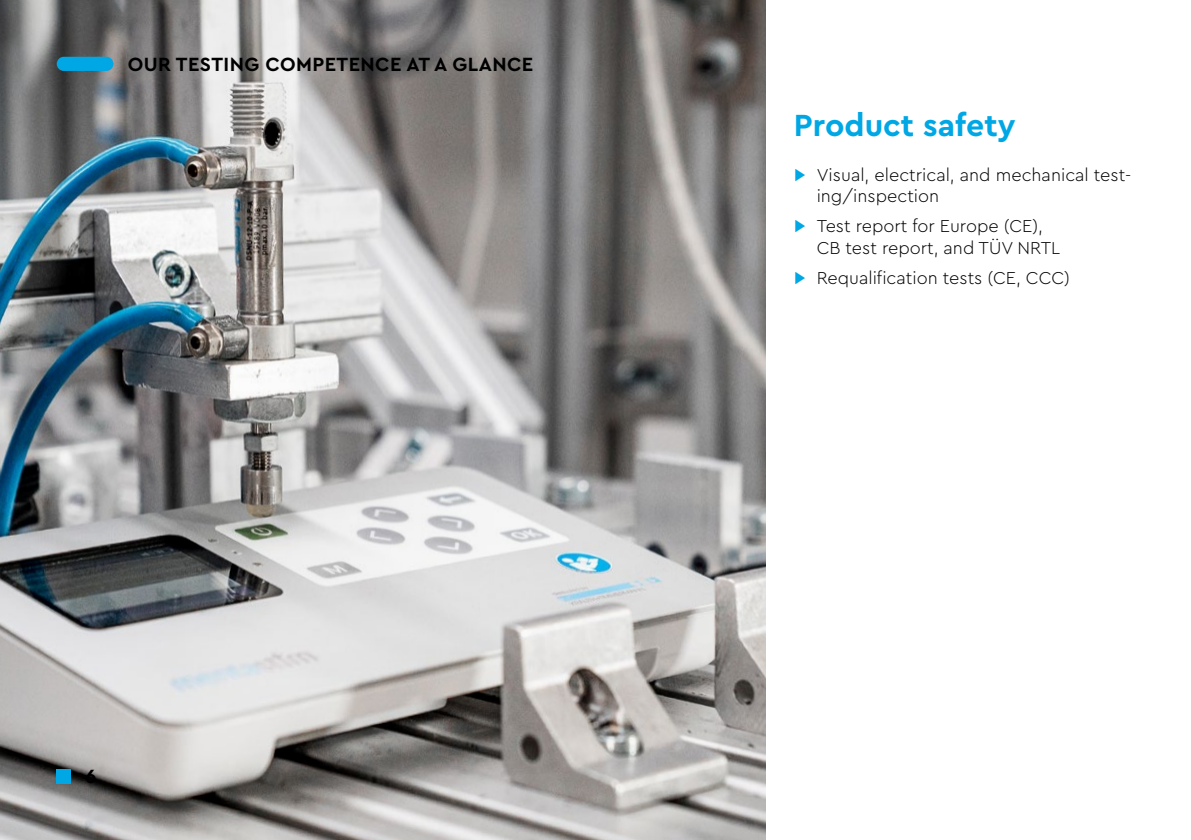
<style>
.page{position:relative;width:1191px;height:840px;background:#fff}
.page>*{position:absolute;margin:0;border:0;box-sizing:border-box;transform-origin:0 0}
.t1{font:700 32px "TQPRO";color:#00a7e5}
.t2{font:700 20px "TQPRO";letter-spacing:.02em;color:#000}
.t3{font:300 18px/21.6px "TQPRO";color:#020103}
.s1{color:#00a7e5}
</style>
<div class="page">
<img style="left:0;top:0;width:765px;height:839px">
<div style="left:57px;top:768px;width:14px;height:14px;background:#00a7e5"></div>
<div style="left:57px;top:57px;width:56px;height:14px;background:#00a7e5;border-radius:7px"></div>
<p class="t2" style="left:128px;top:51px;width:407px">OUR TESTING COMPETENCE AT A GLANCE</p>
<p class="t2" style="left:85px;top:762px;width:13px">6</p>
<h1 class="t1" style="left:794px;top:104px;width:223px">Product safety</h1>
<p class="t3" style="left:816px;top:163px;width:316px;text-indent:-23px"><span class="s1">▶</span> Visual, electrical, and mechanical test&shy;ing/inspection</p>
<p class="t3" style="left:816px;top:214px;width:245px;text-indent:-23px"><span class="s1">▶</span> Test report for Europe (CE),<br>CB test report, and TÜV NRTL</p>
<p class="t3" style="left:794px;top:266px;width:277px"><span class="s1">▶</span> Requalification tests (CE, CCC)</p>
</div>
